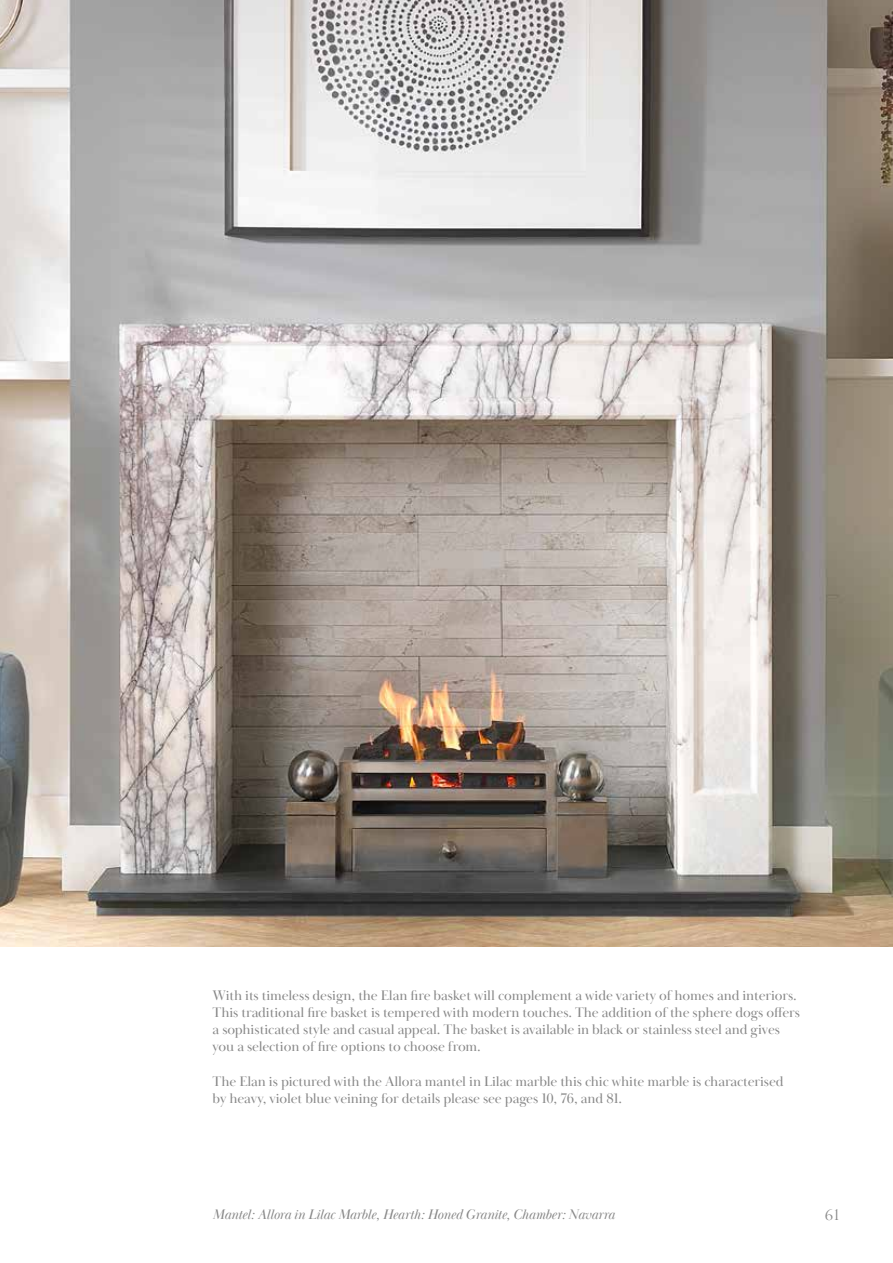
<style>
.page{position:relative;width:893px;height:1263px;background:#fff}
.page>*{position:absolute;margin:0;border:0;box-sizing:border-box;transform-origin:0 0}
.t1{font:300 15px "Perpetua Titling";color:#878787}
.t2{font:14.25px/17.1px "Baskerville Display PT";letter-spacing:-.01em;color:#878787}
.t3{font:italic 14.25px "Baskerville Display PT";letter-spacing:-.01em;color:#878787}
</style>
<div class="page">
<img style="left:0;top:0;width:893px;height:946px">
<p class="t2" style="left:213px;top:987px;width:589px">With its timeless design, the Elan fire basket will complement a wide variety of homes and interiors.<br>This traditional fire basket is tempered with modern touches. The addition of the sphere dogs offers a sophisticated style and casual appeal. The basket is available in black or stainless steel and gives you a selection of fire options to choose from.</p>
<p class="t2" style="left:213px;top:1073px;width:572px">The Elan is pictured with the Allora mantel in Lilac marble this chic white marble is characterised by heavy, violet blue veining for details please see pages 10, 76, and 81.</p>
<p class="t3" style="left:213px;top:1206px;width:404px">Mantel: Allora in Lilac Marble, Hearth: Honed Granite, Chamber: Navarra</p>
<p class="t1" style="left:825px;top:1205px;width:16px">61</p>
</div>
